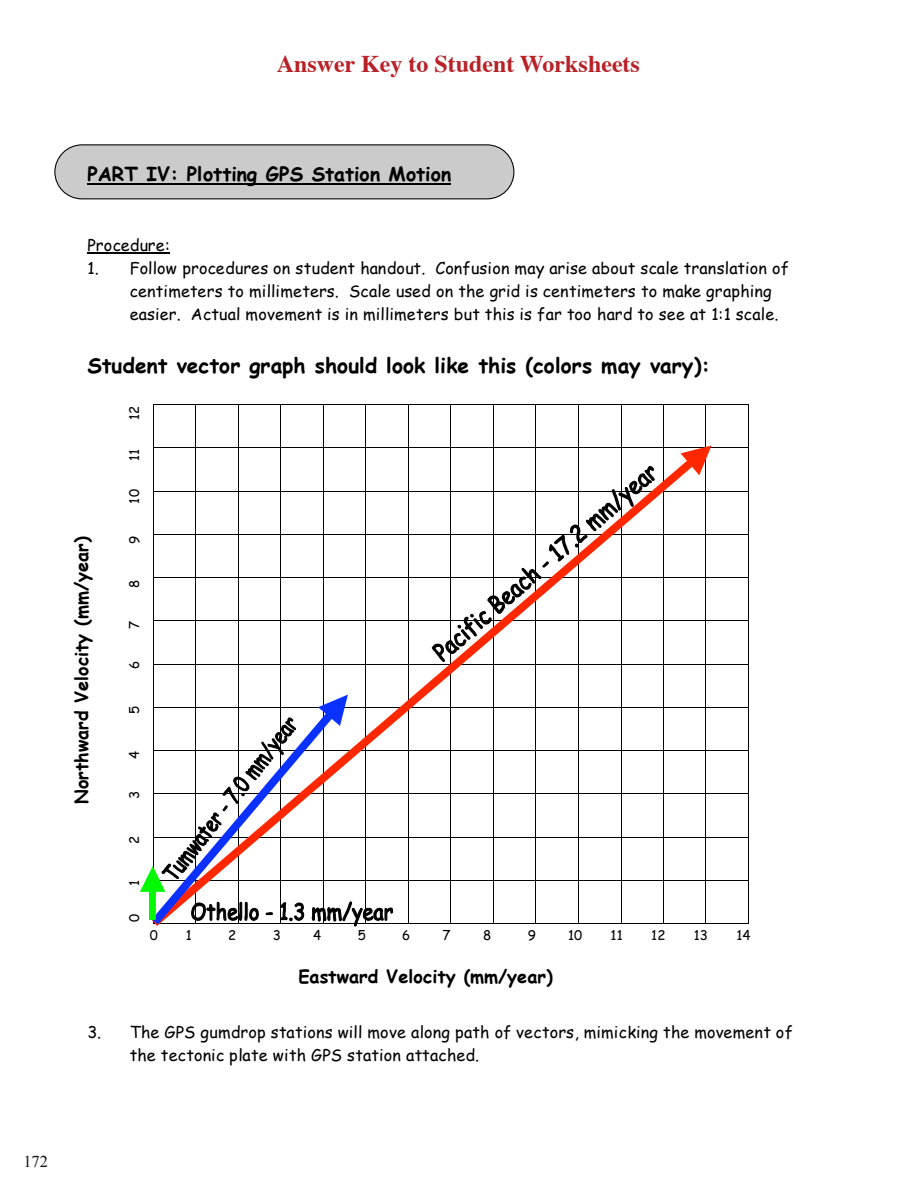
<style>
.page{position:relative;width:918px;height:1188px;background:#fff}
.page>*{position:absolute;margin:0;border:0;box-sizing:border-box;transform-origin:0 0}
.t1{font:700 24px "Times";color:#b82127}
.t2{font:700 20.85px "Comic Sans MS";color:#000}
.t3{font:700 19.5px "Comic Sans MS";color:#000}
.t4{font:700 18px "Comic Sans MS";letter-spacing:.005em;color:#000}
.t5{font:16.5px "Times New Roman";color:#121212}
.t6{font:16.2px/23.1px "Comic Sans MS";letter-spacing:.01em;color:#000}
.t7{font:13.35px "Comic Sans MS";letter-spacing:.01em;color:#000}
</style>
<div class="page">
<div style="left:54px;top:144px;width:460px;height:55px;background:#cbcbcb;border:1px solid #000;border-radius:27px"></div>
<hr style="left:87px;top:183px;width:364px;height:2px;background:#000">
<hr style="left:87px;top:253px;width:83px;height:1px;background:#000">
<hr style="left:153px;top:404px;width:42px;height:1px;background:#000">
<hr style="left:196px;top:404px;width:42px;height:1px;background:#000">
<hr style="left:239px;top:404px;width:41px;height:1px;background:#000">
<hr style="left:281px;top:404px;width:42px;height:1px;background:#000">
<hr style="left:324px;top:404px;width:41px;height:1px;background:#000">
<hr style="left:366px;top:404px;width:42px;height:1px;background:#000">
<hr style="left:409px;top:404px;width:41px;height:1px;background:#000">
<hr style="left:451px;top:404px;width:42px;height:1px;background:#000">
<hr style="left:494px;top:404px;width:41px;height:1px;background:#000">
<hr style="left:536px;top:404px;width:42px;height:1px;background:#000">
<hr style="left:579px;top:404px;width:42px;height:1px;background:#000">
<hr style="left:621px;top:404px;width:42px;height:1px;background:#000">
<hr style="left:664px;top:404px;width:42px;height:1px;background:#000">
<hr style="left:706px;top:404px;width:42px;height:1px;background:#000">
<hr style="left:153px;top:405px;width:1px;height:42px;background:#000">
<hr style="left:195px;top:405px;width:1px;height:42px;background:#000">
<hr style="left:238px;top:405px;width:1px;height:42px;background:#000">
<hr style="left:280px;top:405px;width:1px;height:42px;background:#000">
<hr style="left:323px;top:405px;width:1px;height:42px;background:#000">
<hr style="left:365px;top:405px;width:1px;height:42px;background:#000">
<hr style="left:408px;top:405px;width:1px;height:42px;background:#000">
<hr style="left:450px;top:405px;width:1px;height:42px;background:#000">
<hr style="left:493px;top:405px;width:1px;height:42px;background:#000">
<hr style="left:535px;top:405px;width:1px;height:42px;background:#000">
<hr style="left:578px;top:405px;width:1px;height:42px;background:#000">
<hr style="left:621px;top:405px;width:1px;height:42px;background:#000">
<hr style="left:663px;top:405px;width:1px;height:42px;background:#000">
<hr style="left:706px;top:405px;width:1px;height:42px;background:#000">
<hr style="left:748px;top:405px;width:1px;height:42px;background:#000">
<hr style="left:153px;top:447px;width:42px;height:1px;background:#000">
<hr style="left:196px;top:447px;width:42px;height:1px;background:#000">
<hr style="left:239px;top:447px;width:41px;height:1px;background:#000">
<hr style="left:281px;top:447px;width:42px;height:1px;background:#000">
<hr style="left:324px;top:447px;width:41px;height:1px;background:#000">
<hr style="left:366px;top:447px;width:42px;height:1px;background:#000">
<hr style="left:409px;top:447px;width:41px;height:1px;background:#000">
<hr style="left:451px;top:447px;width:42px;height:1px;background:#000">
<hr style="left:494px;top:447px;width:41px;height:1px;background:#000">
<hr style="left:536px;top:447px;width:42px;height:1px;background:#000">
<hr style="left:579px;top:447px;width:42px;height:1px;background:#000">
<hr style="left:621px;top:447px;width:42px;height:1px;background:#000">
<hr style="left:664px;top:447px;width:42px;height:1px;background:#000">
<hr style="left:706px;top:447px;width:42px;height:1px;background:#000">
<hr style="left:153px;top:448px;width:1px;height:43px;background:#000">
<hr style="left:195px;top:448px;width:1px;height:43px;background:#000">
<hr style="left:238px;top:448px;width:1px;height:43px;background:#000">
<hr style="left:280px;top:448px;width:1px;height:43px;background:#000">
<hr style="left:323px;top:448px;width:1px;height:43px;background:#000">
<hr style="left:365px;top:448px;width:1px;height:43px;background:#000">
<hr style="left:408px;top:448px;width:1px;height:43px;background:#000">
<hr style="left:450px;top:448px;width:1px;height:43px;background:#000">
<hr style="left:493px;top:448px;width:1px;height:43px;background:#000">
<hr style="left:535px;top:448px;width:1px;height:43px;background:#000">
<hr style="left:578px;top:448px;width:1px;height:43px;background:#000">
<hr style="left:621px;top:448px;width:1px;height:43px;background:#000">
<hr style="left:663px;top:448px;width:1px;height:43px;background:#000">
<hr style="left:706px;top:448px;width:1px;height:43px;background:#000">
<hr style="left:748px;top:448px;width:1px;height:43px;background:#000">
<hr style="left:664px;top:491px;width:42px;height:1px;background:#000">
<hr style="left:706px;top:491px;width:42px;height:1px;background:#000">
<hr style="left:706px;top:491px;width:1px;height:43px;background:#000">
<hr style="left:748px;top:491px;width:1px;height:43px;background:#000">
<hr style="left:664px;top:534px;width:42px;height:1px;background:#000">
<hr style="left:706px;top:534px;width:42px;height:1px;background:#000">
<hr style="left:706px;top:535px;width:1px;height:42px;background:#000">
<hr style="left:748px;top:535px;width:1px;height:42px;background:#000">
<hr style="left:664px;top:577px;width:42px;height:1px;background:#000">
<hr style="left:706px;top:577px;width:42px;height:1px;background:#000">
<hr style="left:706px;top:578px;width:1px;height:43px;background:#000">
<hr style="left:748px;top:578px;width:1px;height:43px;background:#000">
<hr style="left:664px;top:621px;width:42px;height:1px;background:#000">
<hr style="left:706px;top:621px;width:42px;height:1px;background:#000">
<hr style="left:706px;top:621px;width:1px;height:43px;background:#000">
<hr style="left:748px;top:621px;width:1px;height:43px;background:#000">
<hr style="left:664px;top:664px;width:42px;height:1px;background:#000">
<hr style="left:706px;top:664px;width:42px;height:1px;background:#000">
<hr style="left:706px;top:665px;width:1px;height:42px;background:#000">
<hr style="left:748px;top:665px;width:1px;height:42px;background:#000">
<hr style="left:664px;top:707px;width:42px;height:1px;background:#000">
<hr style="left:706px;top:707px;width:42px;height:1px;background:#000">
<hr style="left:706px;top:708px;width:1px;height:42px;background:#000">
<hr style="left:748px;top:708px;width:1px;height:42px;background:#000">
<hr style="left:664px;top:750px;width:42px;height:1px;background:#000">
<hr style="left:706px;top:750px;width:42px;height:1px;background:#000">
<hr style="left:706px;top:751px;width:1px;height:42px;background:#000">
<hr style="left:748px;top:751px;width:1px;height:42px;background:#000">
<hr style="left:664px;top:793px;width:42px;height:1px;background:#000">
<hr style="left:706px;top:793px;width:42px;height:1px;background:#000">
<hr style="left:706px;top:794px;width:1px;height:43px;background:#000">
<hr style="left:748px;top:794px;width:1px;height:43px;background:#000">
<hr style="left:664px;top:837px;width:42px;height:1px;background:#000">
<hr style="left:706px;top:837px;width:42px;height:1px;background:#000">
<hr style="left:706px;top:838px;width:1px;height:42px;background:#000">
<hr style="left:748px;top:838px;width:1px;height:42px;background:#000">
<hr style="left:664px;top:880px;width:42px;height:1px;background:#000">
<hr style="left:706px;top:880px;width:42px;height:1px;background:#000">
<hr style="left:664px;top:923px;width:42px;height:1px;background:#000">
<hr style="left:706px;top:881px;width:1px;height:42px;background:#000">
<hr style="left:706px;top:923px;width:42px;height:1px;background:#000">
<hr style="left:748px;top:881px;width:1px;height:42px;background:#000">
<svg style="left:153px;top:453px;width:548px;height:471px"></svg>
<svg style="left:681px;top:445px;width:31px;height:30px"></svg>
<svg style="left:432px;top:465px;width:223px;height:200px"></svg>
<svg style="left:152px;top:705px;width:188px;height:221px"></svg>
<svg style="left:318px;top:695px;width:30px;height:31px"></svg>
<div style="left:149px;top:892px;width:7px;height:28px;background:#00f900"></div>
<svg style="left:140px;top:717px;width:156px;height:175px"></svg>
<svg style="left:191px;top:901px;width:68px;height:23px"></svg>
<svg style="left:265px;top:912px;width:8px;height:4px"></svg>
<svg style="left:280px;top:902px;width:25px;height:22px"></svg>
<svg style="left:311px;top:901px;width:83px;height:26px"></svg>
<h1 class="t1" style="left:277px;top:41px;width:365px">Answer Key to Student Worksheets</h1>
<p class="t3" style="left:87px;top:165px;width:365px">PART IV: Plotting GPS Station Motion</p>
<p class="t6" style="left:87px;top:235px;width:84px">Procedure:</p>
<p class="t6" style="left:130px;top:258px;width:661px;text-indent:-42px">1. Follow procedures on student handout. Confusion may arise about scale translation of centimeters to millimeters. Scale used on the grid is centimeters to make graphing easier. Actual movement is in millimeters but this is far too hard to see at 1:1 scale.</p>
<p class="t2" style="left:87px;top:356px;width:624px">Student vector graph should look like this (colors may vary):</p>
<p class="t7" style="left:128px;top:420px;width:16px;rotate:-90deg">12</p>
<p class="t7" style="left:128px;top:461px;width:14px;rotate:-90deg">11</p>
<p class="t4" style="left:74px;top:804px;width:269px;rotate:-90deg">Northward Velocity (mm/year)</p>
<p class="t7" style="left:128px;top:504px;width:16px;rotate:-90deg">10</p>
<p class="t7" style="left:128px;top:544px;width:10px;rotate:-90deg">9</p>
<p class="t7" style="left:128px;top:588px;width:10px;rotate:-90deg">8</p>
<p class="t7" style="left:128px;top:629px;width:10px;rotate:-90deg">7</p>
<p class="t7" style="left:128px;top:669px;width:10px;rotate:-90deg">6</p>
<p class="t7" style="left:128px;top:714px;width:10px;rotate:-90deg">5</p>
<p class="t7" style="left:128px;top:759px;width:10px;rotate:-90deg">4</p>
<p class="t7" style="left:128px;top:799px;width:10px;rotate:-90deg">3</p>
<p class="t7" style="left:128px;top:844px;width:10px;rotate:-90deg">2</p>
<p class="t7" style="left:128px;top:886px;width:7px;rotate:-90deg">1</p>
<p class="t7" style="left:128px;top:922px;width:10px;rotate:-90deg">0</p>
<p class="t7" style="left:150px;top:929px;width:10px">0</p>
<p class="t7" style="left:186px;top:929px;width:7px">1</p>
<p class="t7" style="left:228px;top:929px;width:10px">2</p>
<p class="t7" style="left:273px;top:929px;width:10px">3</p>
<p class="t7" style="left:313px;top:929px;width:10px">4</p>
<p class="t7" style="left:358px;top:929px;width:10px">5</p>
<p class="t7" style="left:402px;top:929px;width:10px">6</p>
<p class="t7" style="left:443px;top:929px;width:10px">7</p>
<p class="t7" style="left:483px;top:929px;width:10px">8</p>
<p class="t7" style="left:528px;top:929px;width:10px">9</p>
<p class="t7" style="left:568px;top:929px;width:16px">10</p>
<p class="t7" style="left:611px;top:929px;width:14px">11</p>
<p class="t7" style="left:651px;top:929px;width:16px">12</p>
<p class="t7" style="left:694px;top:929px;width:16px">13</p>
<p class="t7" style="left:737px;top:929px;width:16px">14</p>
<p class="t4" style="left:298px;top:969px;width:256px">Eastward Velocity (mm/year)</p>
<p class="t6" style="left:130px;top:1022px;width:665px;text-indent:-42px">3. The GPS gumdrop stations will move along path of vectors, mimicking the movement of the tectonic plate with GPS station attached.</p>
<p class="t5" style="left:23px;top:1150px;width:26px">172</p>
</div>
